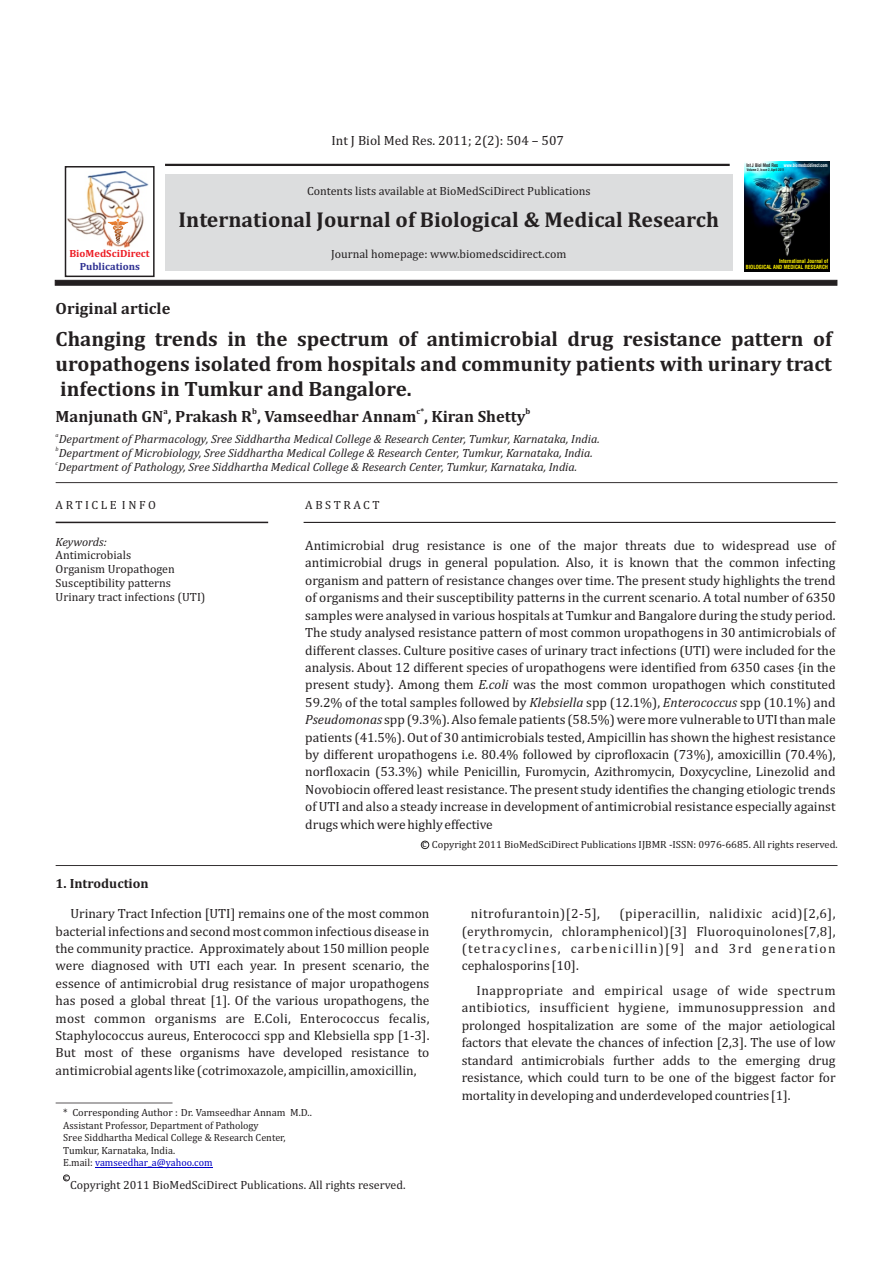
<style>
.page{position:relative;width:893px;height:1263px;background:#fff}
.page>*{position:absolute;margin:0;border:0;box-sizing:border-box;transform-origin:0 0}
.t1{font:700 21.75px "Cambria";color:#231f20}
.t2{font:700 21px/24.6px "Cambria";color:#231f20;text-align:justify}
.t3{font:700 16.5px "Cambria";color:#231f20}
.t4{font:13.5px/17.4px "Cambria";color:#231f20;text-align:justify}
.t5{font:13.5px "Cambria";letter-spacing:.035em;color:#231f20}
.t6{font:700 13.5px "Cambria";color:#231f20}
.t7{font:italic 12px "Cambria";color:#231f20}
.t8{font:12px/14.1px "Cambria";color:#231f20}
.t9{font:12px "Cambria";letter-spacing:.215em;color:#231f20}
.t10{font:10.5px/12.3px "Cambria";color:#231f20}
.t11{font:700 10.5px "Cambria";color:#ed1c24}
.t12{font:700 10.5px "Cambria";color:#2e3092}
.t13{font:700 8.25px "Cambria";color:#231f20}
.t14{font:8.25px "Cambria";color:#231f20}
.t15{font:italic 6px "Cambria";color:#231f20}
.t16{font:700 condensed 5.55px/6.6px "Swiss 721 BT";color:#fff200;text-align:right;scale:.96 1}
.t17{font:700 condensed 4.8px "Swiss 721 BT";color:#fff;scale:.88 1}
.t18{font:700 condensed 3.45px "Swiss 721 BT";color:#231f20;scale:.92 1}
.s1{color:#231f20}
.s2{font-style:italic}
.s3{color:#0000c4}
</style>
<div class="page">
<hr style="left:165px;top:164px;width:565px;height:2px;background:#231f20">
<svg style="left:55px;top:280px;width:782px;height:6px;background:#2c2829"></svg>
<div style="left:165px;top:174px;width:567px;height:96px;background:#dcddde"></div>
<hr style="left:56px;top:482px;width:781px;height:1px;background:#231f20">
<hr style="left:56px;top:865px;width:781px;height:1px;background:#231f20">
<hr style="left:56px;top:522px;width:212px;height:1px;background:#231f20">
<hr style="left:304px;top:522px;width:532px;height:1px;background:#231f20">
<div style="left:65px;top:166px;width:90px;height:111px;border:2px solid #231f20"></div>
<img style="left:68px;top:171px;width:80px;height:77px">
<svg style="left:108px;top:219px;width:20px;height:25px"></svg>
<img style="left:744px;top:161px;width:85px;height:111px">
<hr style="left:56px;top:1102px;width:117px;height:1px;background:#231f20">
<div style="left:63px;top:1174px;width:7px;height:7px;border:1px solid #231f20;border-radius:50%"></div>
<hr style="left:95px;top:1167px;width:118px;height:1px;background:#0000c4">
<div style="left:421px;top:841px;width:8px;height:8px;border:1px solid #231f20;border-radius:50%"></div>
<p class="t4" style="left:331px;top:132px;width:234px">Int J Biol Med Res. 2011; 2(2): 504 – 507</p>
<p class="t8" style="left:307px;top:184px;width:285px">Contents lists available at BioMedSciDirect Publications</p>
<h1 class="t1" style="left:179px;top:210px;width:542px">International Journal of Biological &amp; Medical Research</h1>
<p class="t17" style="left:746px;top:163px;width:94px"><span class="s1">Int J Biol Med Res</span> www.biomedscidirect.com</p>
<p class="t18" style="left:747px;top:169px;width:42px">Volume 2, Issue 2, April 2011</p>
<p class="t8" style="left:331px;top:248px;width:237px">Journal homepage: www.biomedscidirect.com</p>
<p class="t11" style="left:69px;top:249px;width:82px">BioMedSciDirect</p>
<p class="t12" style="left:80px;top:262px;width:62px">Publications</p>
<p class="t16" style="left:746px;top:258px;width:87px">International Journal of<br>BIOLOGICAL AND MEDICAL RESEARCH</p>
<p class="t3" style="left:56px;top:301px;width:116px">Original article</p>
<h2 class="t2" style="left:56px;top:328px;width:778px">Changing trends in the spectrum of antimicrobial drug resistance pattern of uropathogens isolated from hospitals and community patients with urinary tract infections in Tumkur and Bangalore.</h2>
<p class="t13" style="left:163px;top:407px;width:6px">a</p>
<p class="t13" style="left:252px;top:407px;width:6px">b</p>
<p class="t13" style="left:416px;top:407px;width:9px">c*</p>
<p class="t13" style="left:526px;top:407px;width:6px">b</p>
<p class="t3" style="left:56px;top:409px;width:471px">Manjunath GN , Prakash R , Vamseedhar Annam , Kiran Shetty</p>
<p class="t15" style="left:56px;top:432px;width:5px">a</p>
<p class="t7" style="left:59px;top:433px;width:542px">Department of Pharmacology, Sree Siddhartha Medical College &amp; Research Center, Tumkur, Karnataka, India.</p>
<p class="t15" style="left:56px;top:446px;width:5px">b</p>
<p class="t7" style="left:59px;top:448px;width:536px">Department of Microbiology, Sree Siddhartha Medical College &amp; Research Center, Tumkur, Karnataka, India.</p>
<p class="t15" style="left:56px;top:460px;width:4px">c</p>
<p class="t7" style="left:58px;top:462px;width:520px">Department of Pathology, Sree Siddhartha Medical College &amp; Research Center, Tumkur, Karnataka, India.</p>
<p class="t9" style="left:56px;top:499px;width:102px">ARTICLE INFO</p>
<p class="t9" style="left:305px;top:499px;width:76px">ABSTRACT</p>
<p class="t7" style="left:56px;top:536px;width:53px">Keywords:</p>
<p class="t4" style="left:305px;top:538px;width:532px">Antimicrobial drug resistance is one of the major threats due to widespread use of antimicrobial drugs in general population. Also, it is known that the common infecting organism and pattern of resistance changes over time. The present study highlights the trend of organisms and their susceptibility patterns in the current scenario. A total number of 6350 samples were analysed in various hospitals at Tumkur and Bangalore during the study period.<br>The study analysed resistance pattern of most common uropathogens in 30 antimicrobials of different classes. Culture positive cases of urinary tract infections (UTI) were included for the analysis. About 12 different species of uropathogens were identified from 6350 cases {in the present study}. Among them <span class="s2">E.coli</span> was the most common uropathogen which constituted 59.2% of the total samples followed by <span class="s2">Klebsiella</span> spp (12.1%), <span class="s2">Enterococcus</span> spp (10.1%) and <span class="s2">Pseudomonas</span> spp (9.3%). Also female patients (58.5%) were more vulnerable to UTI than male patients (41.5%). Out of 30 antimicrobials tested, Ampicillin has shown the highest resistance by different uropathogens i.e. 80.4% followed by ciprofloxacin (73%), amoxicillin (70.4%), norfloxacin (53.3%) while Penicillin, Furomycin, Azithromycin, Doxycycline, Linezolid and Novobiocin offered least resistance. The present study identifies the changing etiologic trends of UTI and also a steady increase in development of antimicrobial resistance especially against drugs which were highly effective</p>
<p class="t8" style="left:56px;top:548px;width:151px">Antimicrobials<br>Organism Uropathogen<br>Susceptibility patterns<br>Urinary tract infections (UTI)</p>
<p class="t6" style="left:56px;top:878px;width:95px">1. Introduction</p>
<p class="t10" style="left:422px;top:838px;width:417px">c Copyright 2011 BioMedSciDirect Publications IJBMR -ISSN: 0976-6685. All rights reserved.</p>
<p class="t4" style="left:56px;top:906px;width:375px;text-indent:15px">Urinary Tract Infection [UTI] remains one of the most common bacterial infections and second most common infectious disease in the community practice. Approximately about 150 million people were diagnosed with UTI each year. In present scenario, the essence of antimicrobial drug resistance of major uropathogens has posed a global threat [1]. Of the various uropathogens, the most common organisms are E.Coli, Enterococcus fecalis, Staphylococcus aureus, Enterococci spp and Klebsiella spp [1-3].<br>But most of these organisms have developed resistance to antimicrobial agents like (cotrimoxazole, ampicillin, amoxicillin,</p>
<p class="t5" style="left:471px;top:908px;width:131px">nitrofurantoin)[2-5],</p>
<p class="t4" style="left:462px;top:906px;width:375px;text-indent:158px">(piperacillin, nalidixic acid)[2,6], (erythromycin, chloramphenicol)[3] Fluoroquinolones[7,8], (tetracyclines, carbenicillin)[9] and 3rd generation cephalosporins [10].</p>
<p class="t4" style="left:462px;top:982px;width:375px;text-indent:15px">Inappropriate and empirical usage of wide spectrum antibiotics, insufficient hygiene, immunosuppression and prolonged hospitalization are some of the major aetiological factors that elevate the chances of infection [2,3]. The use of low standard antimicrobials further adds to the emerging drug resistance, which could turn to be one of the biggest factor for mortality in developing and underdeveloped countries [1].</p>
<p class="t10" style="left:63px;top:1107px;width:250px">* Corresponding Author : Dr. Vamseedhar Annam M.D..</p>
<p class="t10" style="left:63px;top:1120px;width:224px">Assistant Professor, Department of Pathology<br>Sree Siddhartha Medical College &amp; Research Center, Tumkur, Karnataka, India.<br>E.mail: <span class="s3">vamseedhar_a@yahoo.com</span></p>
<p class="t14" style="left:64px;top:1173px;width:5px">c</p>
<p class="t8" style="left:70px;top:1178px;width:337px">Copyright 2011 BioMedSciDirect Publications. All rights reserved.</p>
</div>
